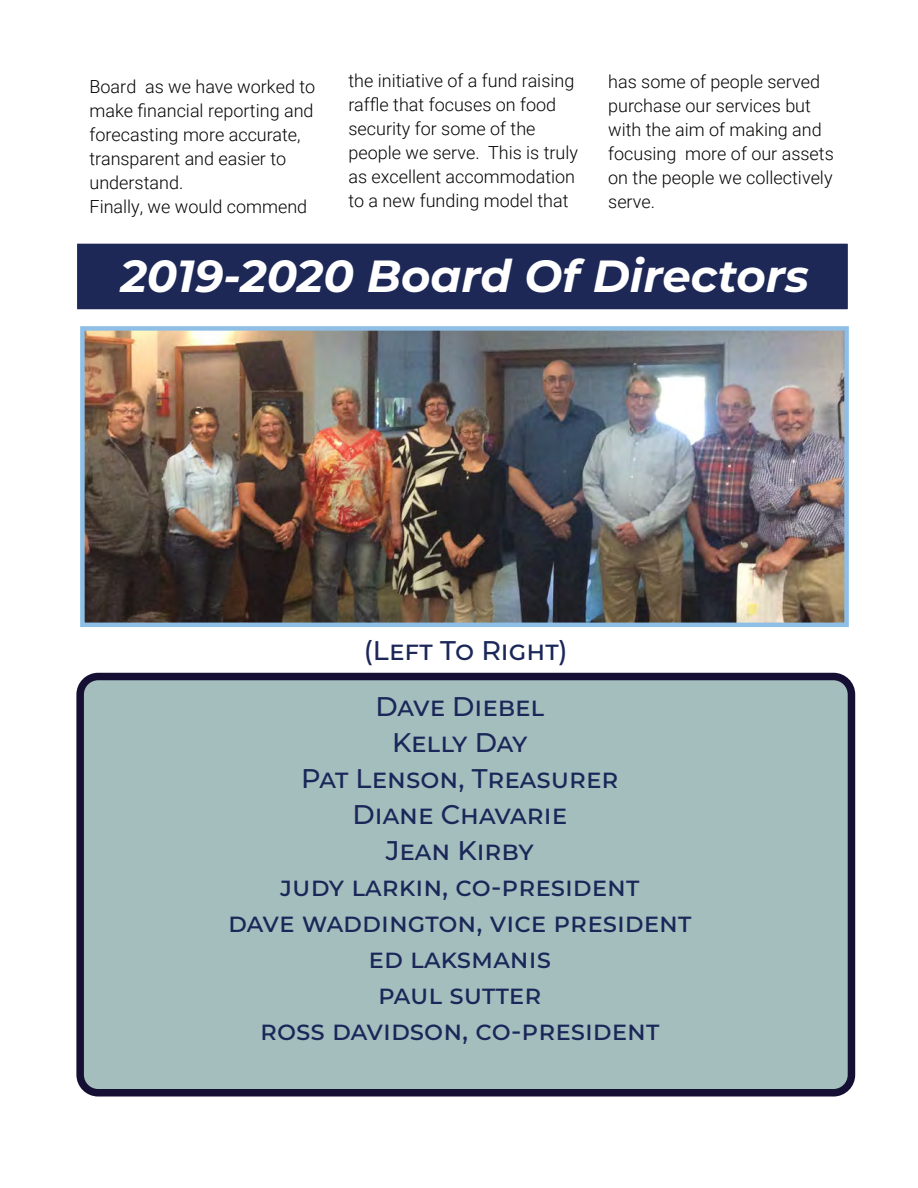
<style>
.page{position:relative;width:918px;height:1188px;background:#fff}
.page>*{position:absolute;margin:0;border:0;box-sizing:border-box;transform-origin:0 0}
.t1{font:italic 700 45px "Montserrat";color:#fff}
.t2{font:500 27px "Montserrat";color:#1a2758}
.Body_Text_1_Left{font:300 18px/24px "Roboto";color:#040503}
</style>
<div class="page">
<div style="left:70px;top:236px;width:785px;height:81px;background:#1d2857;border:8px solid #fff"></div>
<img style="left:85px;top:331px;width:759px;height:291px">
<div style="left:80px;top:326px;width:769px;height:301px;border:4px solid #8fbfe7"></div>
<div style="left:80px;top:677px;width:771px;height:416px;background:#a4bebe;border-radius:18px"></div>
<div style="left:76px;top:673px;width:779px;height:424px;border:8px solid #150f34;border-radius:18px"></div>
<p class="Body_Text_1_Left" style="left:90px;top:74px;width:227px">Board as we have worked to make financial reporting and forecasting more accurate, transparent and easier to understand.</p>
<p class="Body_Text_1_Left" style="left:90px;top:194px;width:219px">Finally, we would commend</p>
<p class="Body_Text_1_Left" style="left:349px;top:68px;width:231px">the initiative of a fund raising raffle that focuses on food security for some of the people we serve. This is truly as excellent accommodation to a new funding model that</p>
<p class="Body_Text_1_Left" style="left:608px;top:69px;width:227px">has some of people served purchase our services but with the aim of making and focusing more of our assets on the people we collectively serve.</p>
<p class="t1" style="left:120px;top:243px;width:690px">2019-2020 Board Of Directors</p>
<p class="t2" style="left:364px;top:631px;width:205px">(Left To Right)</p>
<p class="t2" style="left:375px;top:687px;width:170px">Dave Diebel</p>
<p class="t2" style="left:392px;top:723px;width:137px">Kelly Day</p>
<p class="t2" style="left:301px;top:759px;width:319px">Pat Lenson, Treasurer</p>
<p class="t2" style="left:353px;top:795px;width:216px">Diane Chavarie</p>
<p class="t2" style="left:386px;top:831px;width:150px">Jean Kirby</p>
<p class="t2" style="left:280px;top:867px;width:361px">judy larkin, co-president</p>
<p class="t2" style="left:228px;top:903px;width:465px">dave waddington, vice president</p>
<p class="t2" style="left:369px;top:939px;width:184px">ed laksmanis</p>
<p class="t2" style="left:378px;top:975px;width:165px">paul sutter</p>
<p class="t2" style="left:260px;top:1011px;width:401px">ross davidson, co-president</p>
</div>
